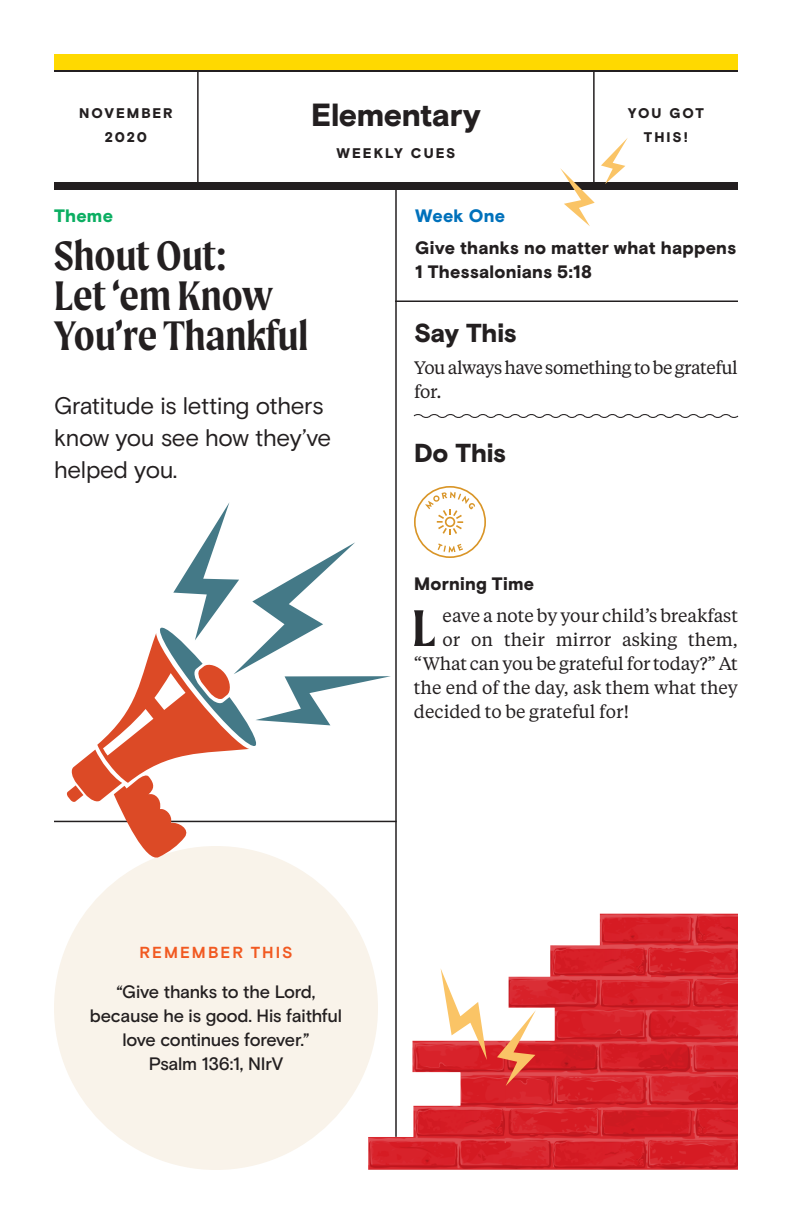
<style>
.page{position:relative;width:792px;height:1224px;background:#fff}
.page>*{position:absolute;margin:0;border:0;box-sizing:border-box;transform-origin:0 0}
.t1{font:600 55px "Moret";color:#231f20}
.t2{font:600 44px/40px "Moret";color:#231f20}
.t3{font:900 32px "Basis Grotesque";letter-spacing:-.015em;color:#231f20}
.t4{font:900 26px "Basis Grotesque";letter-spacing:-.005em;color:#231f20}
.t5{font:24px/32px "Basis Grotesque";letter-spacing:-.015em;color:#231f20}
.t6{font:18px "Tiempos Text";letter-spacing:-.005em;color:#231f20}
.t7{font:500 18px/24px "Basis Grotesque";letter-spacing:-.015em;color:#231f20;text-align:center}
.t8{font:900 18px/24px "Basis Grotesque";letter-spacing:.01em;color:#231f20}
.t9{font:18px/24px "Tiempos Text";letter-spacing:-.025em;color:#231f20}
.t10{font:900 18px "Basis Grotesque";letter-spacing:.015em;color:#0071bb}
.t11{font:900 18px "Basis Grotesque";letter-spacing:.015em;color:#0bae62}
.t12{font:700 16px "Basis Grotesque";letter-spacing:.13em;color:#f15921}
.t13{font:900 14px/24px "Basis Grotesque";letter-spacing:.135em;color:#231f20;text-align:center}
</style>
<div class="page">
<hr style="left:395px;top:300px;width:343px;height:2px;background:#231f20">
<svg style="left:413px;top:414px;width:326px;height:4px"></svg>
<svg style="left:414px;top:486px;width:72px;height:72px"></svg>
<hr style="left:197px;top:70px;width:2px;height:112px;background:#231f20">
<hr style="left:593px;top:70px;width:2px;height:112px;background:#231f20">
<hr style="left:54px;top:70px;width:684px;height:2px;background:#231f20">
<hr style="left:395px;top:189px;width:2px;height:980px;background:#231f20">
<div style="left:54px;top:182px;width:684px;height:8px;background:#231f20"></div>
<div style="left:54px;top:54px;width:684px;height:16px;background:#ffd900"></div>
<hr style="left:54px;top:821px;width:343px;height:1px;background:#231f20">
<div style="left:54px;top:846px;width:324px;height:324px;background:#f9f3ea;border-radius:50%"></div>
<img style="left:368px;top:902px;width:370px;height:268px">
<svg style="left:601px;top:138px;width:27px;height:46px"></svg>
<svg style="left:560px;top:168px;width:35px;height:58px"></svg>
<svg style="left:441px;top:968px;width:46px;height:92px"></svg>
<svg style="left:497px;top:1010px;width:39px;height:76px"></svg>
<svg style="left:66px;top:502px;width:325px;height:357px"></svg>
<h3 class="t3" style="left:311px;top:96px;width:171px">Elementary</h3>
<p class="t13" style="left:337px;top:142px;width:120px">WEEKLY CUES</p>
<p class="t13" style="left:79px;top:102px;width:95px">NOVEMBER<br>2020</p>
<p class="t13" style="left:628px;top:102px;width:77px">YOU GOT<br>THIS!</p>
<p class="t11" style="left:54px;top:205px;width:60px">Theme</p>
<h2 class="t2" style="left:54px;top:235px;width:256px">Shout Out:<br>Let ‘em Know<br>You’re Thankful</h2>
<h3 class="t5" style="left:54px;top:390px;width:279px">Gratitude is letting others know you see how they’ve helped you.</h3>
<p class="t10" style="left:415px;top:205px;width:91px">Week One</p>
<p class="t8" style="left:415px;top:237px;width:323px">Give thanks no matter what happens<br>1 Thessalonians 5:18</p>
<h3 class="t4" style="left:414px;top:318px;width:104px">Say This</h3>
<p class="t9" style="left:414px;top:355px;width:325px">You always have something to be grateful for.</p>
<h3 class="t4" style="left:414px;top:438px;width:94px">Do This</h3>
<p class="t8" style="left:414px;top:573px;width:122px">Morning Time</p>
<h1 class="t1" style="left:412px;top:596px;width:26px">L</h1>
<p class="t6" style="left:443px;top:604px;width:297px">eave a note by your child’s breakfast</p>
<p class="t6" style="left:443px;top:628px;width:297px">or on their mirror asking them,</p>
<p class="t6" style="left:414px;top:652px;width:325px">“What can you be grateful for today?” At</p>
<p class="t6" style="left:414px;top:676px;width:326px">the end of the day, ask them what they</p>
<p class="t6" style="left:414px;top:700px;width:216px">decided to be grateful for!</p>
<p class="t12" style="left:139px;top:943px;width:155px">REMEMBER THIS</p>
<p class="t7" style="left:90px;top:980px;width:254px">“Give thanks to the Lord, because he is good. His faithful love continues forever.”<br>Psalm 136:1, NIrV</p>
</div>
